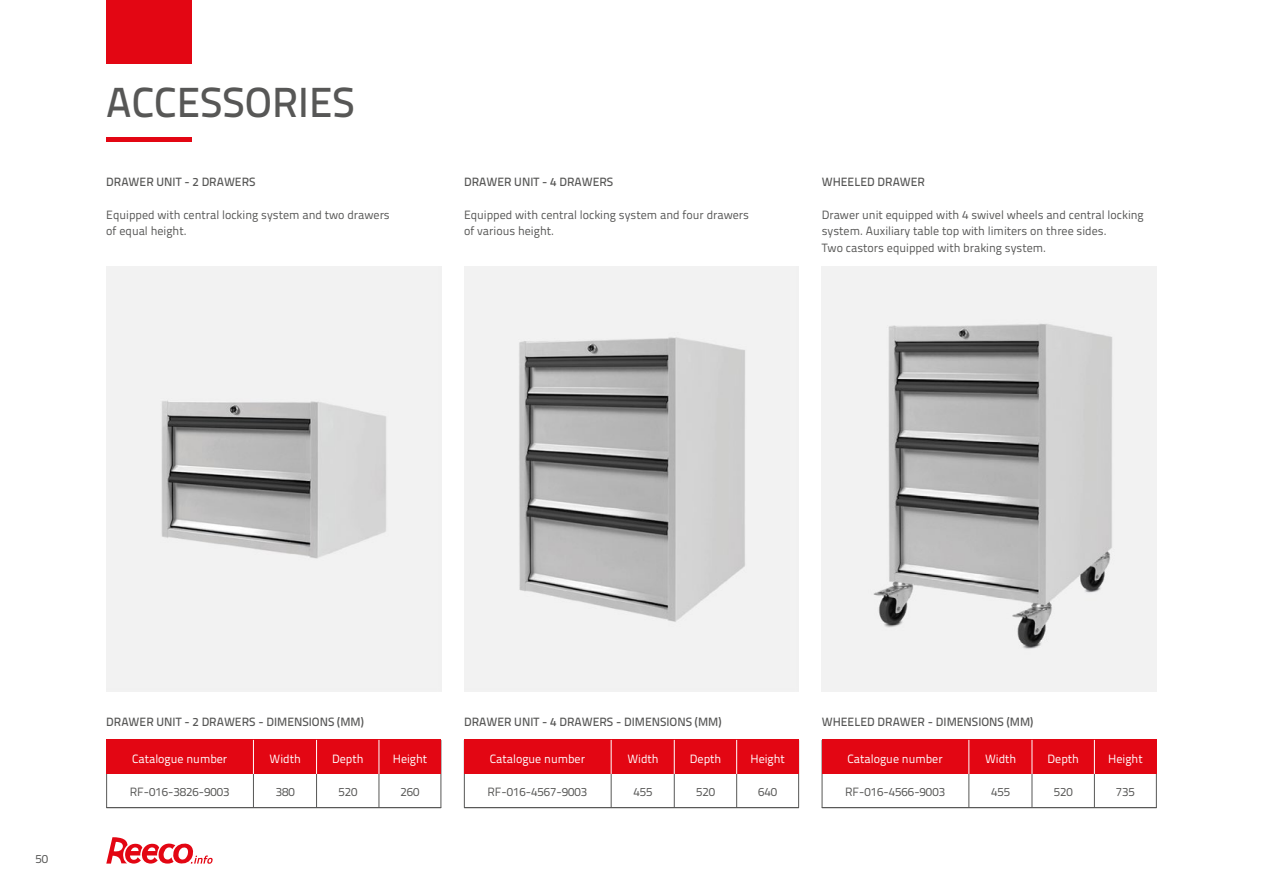
<style>
.page{position:relative;width:1263px;height:893px;background:#fff}
.page>*{position:absolute;margin:0;border:0;box-sizing:border-box;transform-origin:0 0}
.t1{font:500 42px "Titillium Text 22 L";color:#575756}
.t2{font:12px/16.5px "Titillium Text 22 L";color:#575756}
.t3{font:500 12px "Titillium Text 22 L";color:#575756}
.t4{font:12px "Titillium Text 22 L";color:#fff}
</style>
<div class="page">
<svg style="left:106px;top:837px;width:107px;height:27px"></svg>
<div style="left:106px;top:740px;width:335px;height:34px;background:#e30613"></div>
<hr style="left:106px;top:807px;width:335px;height:1px;background:#575756">
<hr style="left:316px;top:774px;width:1px;height:34px;background:#575756">
<hr style="left:379px;top:774px;width:1px;height:34px;background:#575756">
<hr style="left:316px;top:740px;width:1px;height:34px;background:#fff">
<hr style="left:379px;top:740px;width:1px;height:34px;background:#fff">
<hr style="left:253px;top:774px;width:1px;height:34px;background:#575756">
<hr style="left:253px;top:740px;width:1px;height:34px;background:#fff">
<div style="left:464px;top:740px;width:335px;height:34px;background:#e30613"></div>
<hr style="left:464px;top:807px;width:335px;height:1px;background:#575756">
<hr style="left:674px;top:774px;width:1px;height:34px;background:#575756">
<hr style="left:736px;top:774px;width:1px;height:34px;background:#575756">
<hr style="left:674px;top:740px;width:1px;height:34px;background:#fff">
<hr style="left:736px;top:740px;width:1px;height:34px;background:#fff">
<hr style="left:611px;top:774px;width:1px;height:34px;background:#575756">
<hr style="left:611px;top:740px;width:1px;height:34px;background:#fff">
<img style="left:106px;top:267px;width:335px;height:425px">
<img style="left:464px;top:267px;width:335px;height:425px">
<div style="left:106px;top:0;width:85px;height:64px;background:#e30613"></div>
<hr style="left:106px;top:138px;width:85px;height:4px;background:#e30613">
<div style="left:822px;top:740px;width:335px;height:34px;background:#e30613"></div>
<hr style="left:822px;top:807px;width:335px;height:1px;background:#575756">
<hr style="left:1032px;top:774px;width:1px;height:34px;background:#575756">
<hr style="left:1094px;top:774px;width:1px;height:34px;background:#575756">
<hr style="left:1032px;top:740px;width:1px;height:34px;background:#fff">
<hr style="left:1094px;top:740px;width:1px;height:34px;background:#fff">
<hr style="left:968px;top:774px;width:1px;height:34px;background:#575756">
<hr style="left:968px;top:740px;width:1px;height:34px;background:#fff">
<img style="left:822px;top:267px;width:335px;height:425px">
<h1 class="t1" style="left:106px;top:70px;width:250px">ACCESSORIES</h1>
<p class="t3" style="left:106px;top:173px;width:151px">DRAWER UNIT - 2 DRAWERS</p>
<p class="t2" style="left:106px;top:206px;width:285px">Equipped with central locking system and two drawers of equal height.</p>
<p class="t3" style="left:464px;top:173px;width:151px">DRAWER UNIT - 4 DRAWERS</p>
<p class="t2" style="left:464px;top:206px;width:287px">Equipped with central locking system and four drawers of various height.</p>
<p class="t3" style="left:822px;top:173px;width:105px">WHEELED DRAWER</p>
<p class="t2" style="left:822px;top:206px;width:324px">Drawer unit equipped with 4 swivel wheels and central locking system. Auxiliary table top with limiters on three sides.<br>Two castors equipped with braking system.</p>
<p class="t2" style="left:36px;top:850px;width:14px">50</p>
<p class="t3" style="left:106px;top:713px;width:259px">DRAWER UNIT - 2 DRAWERS - DIMENSIONS (MM)</p>
<p class="t3" style="left:464px;top:713px;width:259px">DRAWER UNIT - 4 DRAWERS - DIMENSIONS (MM)</p>
<p class="t4" style="left:132px;top:749px;width:97px">Catalogue number</p>
<p class="t2" style="left:130px;top:782px;width:101px">RF-016-3826-9003</p>
<p class="t4" style="left:393px;top:749px;width:36px">Height</p>
<p class="t2" style="left:400px;top:782px;width:21px">260</p>
<p class="t4" style="left:627px;top:749px;width:33px">Width</p>
<p class="t2" style="left:633px;top:782px;width:21px">455</p>
<p class="t4" style="left:690px;top:749px;width:33px">Depth</p>
<p class="t2" style="left:696px;top:782px;width:21px">520</p>
<p class="t4" style="left:270px;top:749px;width:33px">Width</p>
<p class="t2" style="left:276px;top:782px;width:21px">380</p>
<p class="t4" style="left:332px;top:749px;width:33px">Depth</p>
<p class="t2" style="left:338px;top:782px;width:21px">520</p>
<p class="t4" style="left:490px;top:749px;width:97px">Catalogue number</p>
<p class="t2" style="left:487px;top:782px;width:101px">RF-016-4567-9003</p>
<p class="t4" style="left:750px;top:749px;width:36px">Height</p>
<p class="t2" style="left:758px;top:782px;width:21px">640</p>
<p class="t3" style="left:822px;top:713px;width:213px">WHEELED DRAWER - DIMENSIONS (MM)</p>
<p class="t4" style="left:847px;top:749px;width:97px">Catalogue number</p>
<p class="t2" style="left:845px;top:782px;width:101px">RF-016-4566-9003</p>
<p class="t4" style="left:985px;top:749px;width:33px">Width</p>
<p class="t2" style="left:991px;top:782px;width:21px">455</p>
<p class="t4" style="left:1047px;top:749px;width:33px">Depth</p>
<p class="t2" style="left:1054px;top:782px;width:21px">520</p>
<p class="t4" style="left:1108px;top:749px;width:36px">Height</p>
<p class="t2" style="left:1116px;top:782px;width:21px">735</p>
</div>
